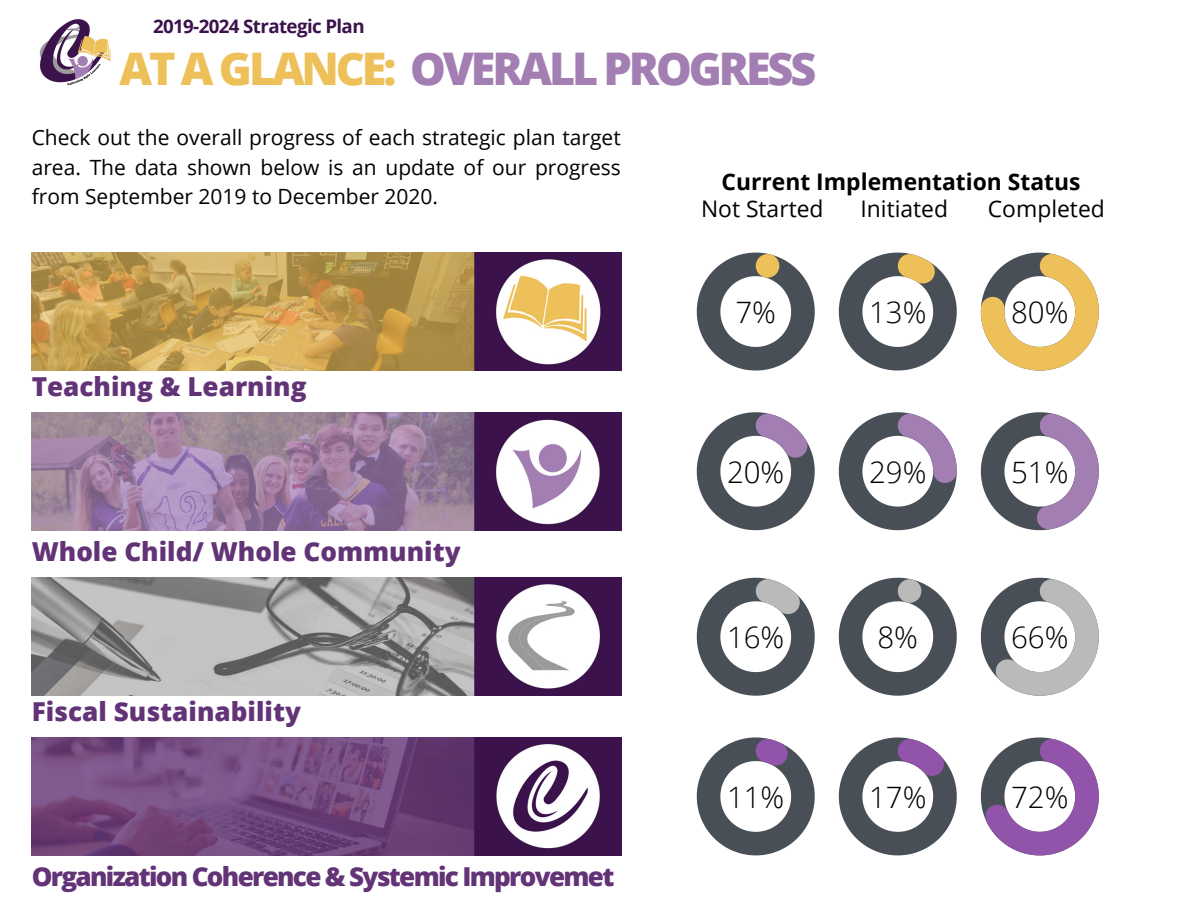
<style>
.page{position:relative;width:1188px;height:918px;background:#fff}
.page>*{position:absolute;margin:0;border:0;box-sizing:border-box;transform-origin:0 0}
.t1{font:800 45px "Open Sans";letter-spacing:-.07em;color:#a37eb2}
.t2{font:300 29.55px "Open Sans";color:#000}
.t3{font:800 26.1px "Open Sans";color:#633377}
.t4{font:800 26.1px "Open Sans";letter-spacing:-.065em;color:#633377}
.t5{font:22.8px "Open Sans";color:#000}
.t6{font:700 22.8px "Open Sans";color:#000}
.t7{font:21px/29.2px "Open Sans";color:#000;text-align:justify}
.t8{font:700 18.75px "Open Sans";letter-spacing:-.03em;color:#3b124c}
.s1{color:#edc059}
</style>
<div class="page">
<img style="left:39px;top:19px;width:72px;height:67px">
<img style="left:32px;top:412px;width:589px;height:118px">
<img style="left:32px;top:578px;width:589px;height:118px">
<img style="left:32px;top:253px;width:589px;height:118px">
<img style="left:32px;top:737px;width:589px;height:119px">
<svg style="left:697px;top:253px;width:118px;height:118px"></svg>
<svg style="left:839px;top:253px;width:118px;height:118px"></svg>
<svg style="left:981px;top:253px;width:118px;height:118px"></svg>
<svg style="left:697px;top:412px;width:118px;height:118px"></svg>
<svg style="left:839px;top:412px;width:118px;height:118px"></svg>
<svg style="left:981px;top:412px;width:118px;height:118px"></svg>
<svg style="left:697px;top:578px;width:118px;height:118px"></svg>
<svg style="left:839px;top:578px;width:118px;height:118px"></svg>
<svg style="left:981px;top:578px;width:118px;height:118px"></svg>
<svg style="left:697px;top:737px;width:118px;height:118px"></svg>
<svg style="left:839px;top:737px;width:118px;height:118px"></svg>
<svg style="left:981px;top:737px;width:118px;height:118px"></svg>
<p class="t8" style="left:153px;top:13px;width:213px">2019-2024 Strategic Plan</p>
<p class="t1" style="left:120px;top:37px;width:698px"><span class="s1">AT A GLANCE:</span> OVERALL PROGRESS</p>
<p class="t7" style="left:32px;top:122px;width:591px">Check out the overall progress of each strategic plan target area. The data shown below is an update of our progress from September 2019 to December 2020.</p>
<p class="t3" style="left:32px;top:368px;width:276px">Teaching &amp; Learning</p>
<p class="t3" style="left:32px;top:533px;width:431px">Whole Child/ Whole Community</p>
<p class="t3" style="left:32px;top:693px;width:271px">Fiscal Sustainability</p>
<p class="t4" style="left:32px;top:858px;width:584px">Organization Coherence &amp; Systemic Improvemet</p>
<p class="t6" style="left:722px;top:166px;width:360px">Current Implementation Status</p>
<p class="t5" style="left:701px;top:193px;width:124px">Not Started</p>
<p class="t5" style="left:861px;top:193px;width:89px">Initiated</p>
<p class="t5" style="left:988px;top:193px;width:118px">Completed</p>
<p class="t2" style="left:735px;top:291px;width:42px">7%</p>
<p class="t2" style="left:869px;top:291px;width:59px">13%</p>
<p class="t2" style="left:1011px;top:291px;width:59px">80%</p>
<p class="t2" style="left:727px;top:451px;width:59px">20%</p>
<p class="t2" style="left:869px;top:451px;width:59px">29%</p>
<p class="t2" style="left:1011px;top:451px;width:59px">51%</p>
<p class="t2" style="left:727px;top:617px;width:59px">16%</p>
<p class="t2" style="left:877px;top:617px;width:42px">8%</p>
<p class="t2" style="left:1011px;top:617px;width:59px">66%</p>
<p class="t2" style="left:727px;top:776px;width:59px">11%</p>
<p class="t2" style="left:869px;top:776px;width:59px">17%</p>
<p class="t2" style="left:1011px;top:776px;width:59px">72%</p>
</div>
